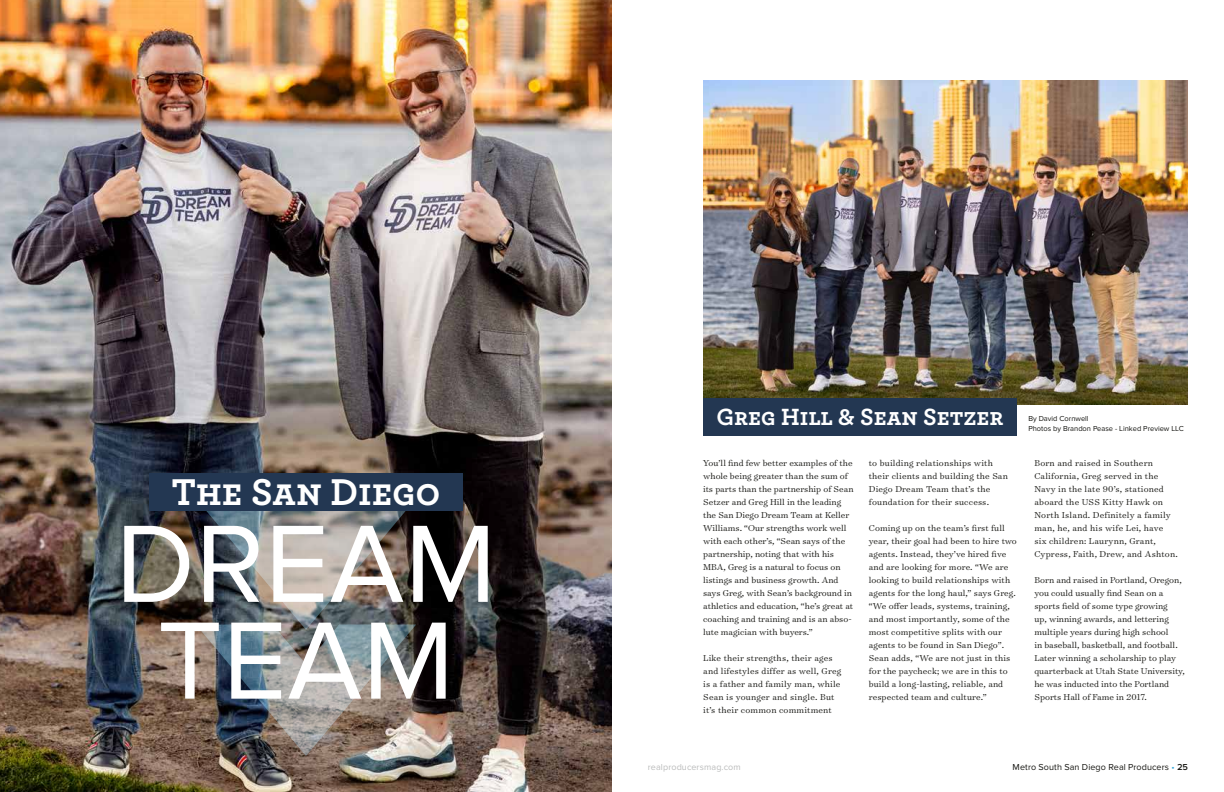
<style>
.page{position:relative;width:1224px;height:792px;background:#fff}
.page>*{position:absolute;margin:0;border:0;box-sizing:border-box;transform-origin:0 0}
.t1{font:114px/96.8px "Proxima Nova";color:#fff;text-align:center}
.t2{font:700 39.1px "Archer Pro";color:#fff}
.t3{font:700 24.6px "Archer Pro";color:#fff}
.t4{font:300 9.8px/13px "Surveyor Text";color:#171713}
.t5{font:300 9.8px/13px "Surveyor Text";letter-spacing:.02em;color:#171713}
.t6{font:9px "Proxima Nova";letter-spacing:.01em;color:#171713}
.t7{font:9px "Proxima Nova";letter-spacing:.01em;color:#bbbcbc}
.t8{font:7.5px/10px "Proxima Nova";color:#171713}
.s1{color:#31a5d9}
.s2{font-weight:600}
</style>
<div class="page">
<img style="left:0;top:0;width:612px;height:792px">
<img style="left:196px;top:511px;width:220px;height:245px">
<div style="left:149px;top:473px;width:314px;height:38px;background:#233752"></div>
<img style="left:703px;top:81px;width:485px;height:323px">
<div style="left:703px;top:398px;width:314px;height:38px;background:#233752"></div>
<h2 class="t2" style="left:172px;top:461px;width:270px">The San Diego</h2>
<h1 class="t1" style="left:115px;top:517px;width:383px">DREAM<br>TEAM</h1>
<h3 class="t3" style="left:716px;top:398px;width:288px">Greg Hill &amp; Sean Setzer</h3>
<p class="t4" style="left:703px;top:456px;width:152px">You’ll find few better examples of the whole being greater than the sum of its parts than the partnership of Sean Setzer and Greg Hill in the leading the San Diego Dream Team at Keller Williams. “Our strengths work well with each other’s, “Sean says of the partnership, noting that with his MBA, Greg is a natural to focus on listings and business growth. And says Greg, with Sean’s background in athletics and education, “he’s great at coaching and training and is an abso&shy;lute magician with buyers.”</p>
<p class="t5" style="left:703px;top:651px;width:140px">Like their strengths, their ages and lifestyles differ as well, Greg is a father and family man, while<br>Sean is younger and single. But it’s their common commitment</p>
<p class="t5" style="left:869px;top:456px;width:141px">to building relationships with their clients and building the San<br>Diego Dream Team that’s the foundation for their success.</p>
<p class="t4" style="left:869px;top:521px;width:150px">Coming up on the team’s first full year, their goal had been to hire two agents. Instead, they’ve hired five and are looking for more. “We are looking to build relationships with agents for the long haul,” says Greg. “We offer leads, systems, training, and most importantly, some of the most competitive splits with our agents to be found in San Diego”.<br>Sean adds, “We are not just in this for the paycheck; we are in this to build a long-lasting, reliable, and respected team and culture.”</p>
<p class="t8" style="left:1028px;top:414px;width:157px">By David Cornwell<br>Photos by Brandon Pease - Linked Preview LLC</p>
<p class="t5" style="left:1034px;top:456px;width:145px">Born and raised in Southern<br>California, Greg served in the<br>Navy in the late 90’s, stationed aboard the USS Kitty Hawk on<br>North Island. Definitely a family man, he, and his wife Lei, have<br>six children: Laurynn, Grant,<br>Cypress, Faith, Drew, and Ashton.</p>
<p class="t4" style="left:1034px;top:573px;width:152px">Born and raised in Portland, Oregon, you could usually find Sean on a sports field of some type growing<br>up, winning awards, and lettering multiple years during high school<br>in baseball, basketball, and football.<br>Later winning a scholarship to play quarterback at Utah State University, he was inducted into the Portland Sports Hall of Fame in 2017.</p>
<p class="t7" style="left:648px;top:762px;width:94px">realproducersmag.com</p>
<p class="t6" style="left:1013px;top:762px;width:177px">Metro South San Diego Real Producers <span class="s1">•</span> <span class="s2">25</span></p>
</div>
